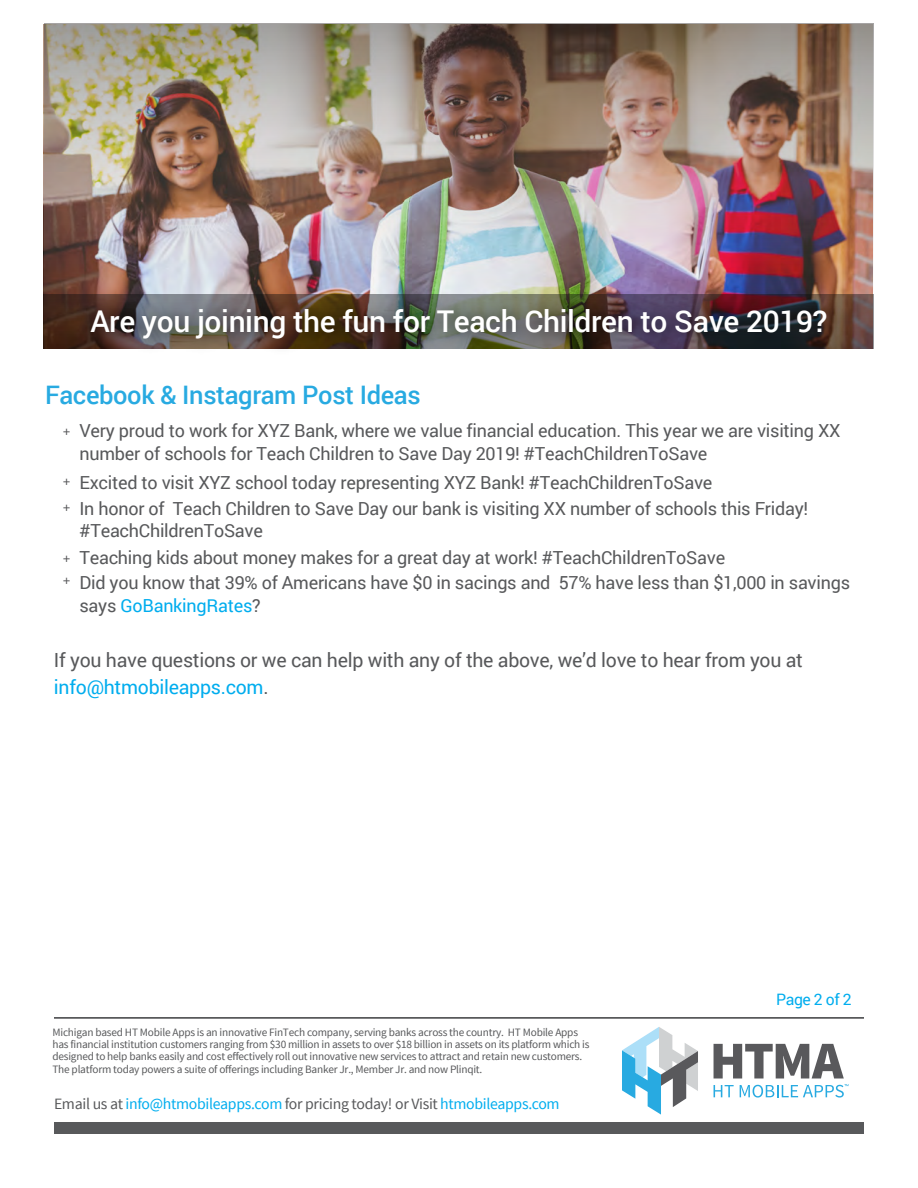
<style>
.page{position:relative;width:918px;height:1188px;background:#fff}
.page>*{position:absolute;margin:0;border:0;box-sizing:border-box;transform-origin:0 0}
.t1{font:500 30px "Roboto";letter-spacing:-.01em;color:#fff}
.t2{font:500 25.5px "Roboto";letter-spacing:-.015em;color:#28aae1}
.t3{font:19.5px/27px "Roboto";letter-spacing:-.015em;color:#58595b}
.t4{font:19.5px "Archer";color:#58595b}
.t5{font:18px/22.5px "Roboto";letter-spacing:-.015em;color:#58595b}
.t6{font:18px "Roboto";letter-spacing:-.015em;color:#00adee}
.t7{font:15.75px "Source Sans Pro";letter-spacing:-.02em;color:#00adee}
.t8{font:15.75px "Roboto";letter-spacing:-.03em;color:#00adee}
.t9{font:11.25px/12px "Source Sans Pro";letter-spacing:-.02em;color:#58595b}
.s1{font-family:"Archer";font-size:19.5px}
.s2{color:#58595b}
.s3{color:#00adee}
</style>
<div class="page">
<div style="left:55px;top:1123px;width:808px;height:10px;background:#58595b"></div>
<div style="left:54px;top:1122px;width:810px;height:12px;border:2px solid #58595b"></div>
<svg style="left:714px;top:1044px;width:134px;height:54px"></svg>
<svg style="left:622px;top:1027px;width:76px;height:88px"></svg>
<img style="left:44px;top:24px;width:830px;height:324px">
<hr style="left:54px;top:1017px;width:810px;height:1px;background:#58595b">
<img style="left:70px;top:286px;width:784px;height:63px">
<h1 class="t1" style="left:90px;top:300px;width:739px">Are you joining the fun for Teach Children to Save 2019?</h1>
<h2 class="t2" style="left:45px;top:377px;width:377px">Facebook &amp; Instagram Post Ideas</h2>
<p class="t5" style="left:79px;top:419px;width:763px;text-indent:-17px"><span class="s1">+</span> Very proud to work for XYZ Bank, where we value financial education. This year we are visiting XX number of schools for Teach Children to Save Day 2019! #TeachChildrenToSave</p>
<p class="t5" style="left:63px;top:471px;width:651px"><span class="s1">+</span> Excited to visit XYZ school today representing XYZ Bank! #TeachChildrenToSave</p>
<p class="t5" style="left:79px;top:497px;width:730px">In honor of Teach Children to Save Day our bank is visiting XX number of schools this Friday! #TeachChildrenToSave</p>
<p class="t5" style="left:63px;top:544px;width:789px;line-height:25.2px;text-indent:17px">Teaching kids about money makes for a great day at work! #TeachChildrenToSave<br><sup>+</sup> Did you know that 39% of Americans have $0 in sacings and 57% have less than $1,000 in savings</p>
<p class="t6" style="left:79px;top:593px;width:183px"><span class="s2">says</span> GoBankingRates<span class="s2">?</span></p>
<p class="t4" style="left:63px;top:493px;width:9px">+</p>
<p class="t4" style="left:63px;top:544px;width:9px">+</p>
<p class="t3" style="left:54px;top:646px;width:751px">If you have questions or we can help with any of the above, we’d love to hear from you at <span class="s3">info@htmobileapps.com</span>.</p>
<p class="t9" style="left:52px;top:1026px;width:539px">Michigan based HT Mobile Apps is an innovative FinTech company, serving banks across the country. HT Mobile Apps has financial institution customers ranging from $30 million in assets to over $18 billion in assets on its platform which is designed to help banks easily and cost effectively roll out innovative new services to attract and retain new customers.</p>
<p class="t9" style="left:52px;top:1064px;width:431px">The platform today powers a suite of offerings including Banker Jr., Member Jr. and now Plinqit.</p>
<p class="t7" style="left:54px;top:1094px;width:507px"><span class="s2">Email us at</span> info@htmobileapps.com <span class="s2">for pricing today! or Visit</span> htmobileapps.com</p>
<p class="t8" style="left:776px;top:988px;width:77px">Page 2 of 2</p>
</div>
